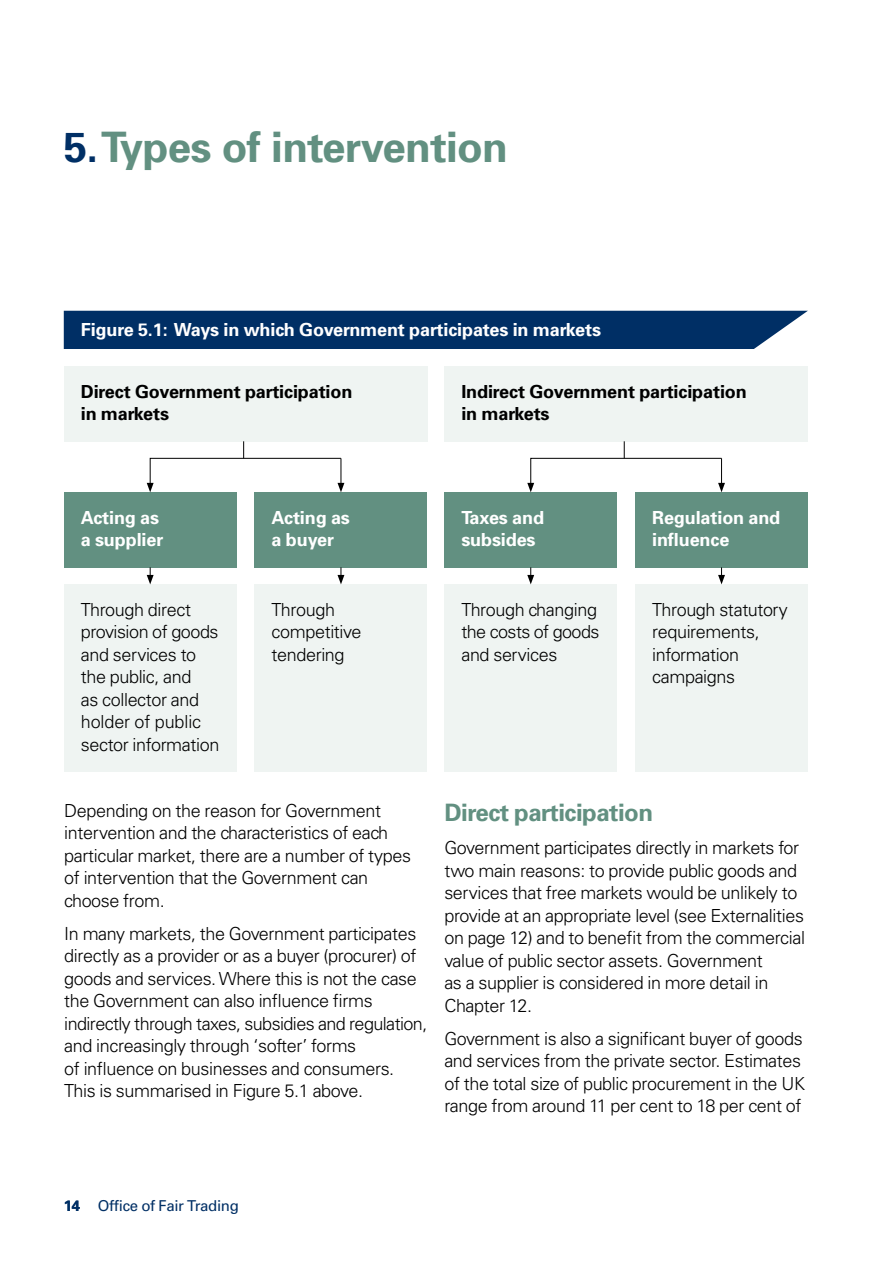
<style>
.page{position:relative;width:893px;height:1263px;background:#fff}
.page>*{position:absolute;margin:0;border:0;box-sizing:border-box;transform-origin:0 0}
.t1{font:700 42px "Univers";letter-spacing:-.015em;color:#629081}
.t2{font:700 24px "Univers";letter-spacing:-.02em;color:#629081}
.t3{font:300 18px/22.5px "Univers";letter-spacing:-.02em;color:#000}
.t4{font:700 18px/22.5px "Univers";letter-spacing:-.005em;color:#fff}
.t5{font:700 18px/22.5px "Univers";letter-spacing:-.005em;color:#000}
.t6{font:15px "Univers";letter-spacing:-.02em;color:#002f65}
.s1{color:#002f65}
.s2{font-weight:700}
</style>
<div class="page">
<div style="left:64px;top:311px;width:744px;height:38px;background:#002f65"></div>
<div style="left:64px;top:366px;width:363px;height:75px;background:#eff4f2"></div>
<div style="left:255px;top:492px;width:172px;height:75px;background:#629081"></div>
<div style="left:635px;top:492px;width:173px;height:75px;background:#629081"></div>
<div style="left:64px;top:492px;width:173px;height:75px;background:#629081"></div>
<div style="left:444px;top:492px;width:173px;height:75px;background:#629081"></div>
<div style="left:444px;top:366px;width:364px;height:75px;background:#eff4f2"></div>
<svg style="left:147px;top:441px;width:197px;height:51px"></svg>
<div style="left:64px;top:584px;width:173px;height:188px;background:#eff4f2"></div>
<div style="left:255px;top:584px;width:172px;height:188px;background:#eff4f2"></div>
<div style="left:444px;top:584px;width:173px;height:188px;background:#eff4f2"></div>
<div style="left:635px;top:584px;width:173px;height:188px;background:#eff4f2"></div>
<svg style="left:718px;top:567px;width:7px;height:17px"></svg>
<svg style="left:527px;top:567px;width:7px;height:17px"></svg>
<svg style="left:337px;top:567px;width:7px;height:17px"></svg>
<svg style="left:147px;top:567px;width:7px;height:17px"></svg>
<svg style="left:527px;top:441px;width:198px;height:51px"></svg>
<h1 class="t1" style="left:64px;top:122px;width:445px"><span class="s1">5.</span> Types of intervention</h1>
<p class="t4" style="left:81px;top:318px;width:522px">Figure 5.1: Ways in which Government participates in markets</p>
<p class="t5" style="left:81px;top:380px;width:273px">Direct Government participation in markets</p>
<p class="t5" style="left:461px;top:380px;width:287px">Indirect Government participation in markets</p>
<p class="t4" style="left:272px;top:506px;width:80px">Acting as a buyer</p>
<p class="t4" style="left:652px;top:506px;width:130px">Regulation and influence</p>
<p class="t4" style="left:81px;top:506px;width:84px">Acting as a supplier</p>
<p class="t4" style="left:461px;top:506px;width:84px">Taxes and subsides</p>
<p class="t3" style="left:81px;top:598px;width:140px">Through direct provision of goods and services to the public, and<br>as collector and holder of public sector information</p>
<p class="t3" style="left:272px;top:598px;width:91px">Through competitive tendering</p>
<p class="t3" style="left:461px;top:598px;width:140px">Through changing the costs of goods and services</p>
<p class="t3" style="left:652px;top:598px;width:137px">Through statutory requirements, information campaigns</p>
<p class="t3" style="left:64px;top:798px;width:348px">Depending on the reason for Government intervention and the characteristics of each particular market, there are a number of types of intervention that the Government can choose from.</p>
<p class="t3" style="left:64px;top:921px;width:365px">In many markets, the Government participates directly as a provider or as a buyer (procurer) of goods and services. Where this is not the case the Government can also influence firms indirectly through taxes, subsidies and regulation, and increasingly through ‘softer’ forms<br>of influence on businesses and consumers.<br>This is summarised in Figure 5.1 above.</p>
<h2 class="t2" style="left:444px;top:798px;width:210px">Direct participation</h2>
<p class="t3" style="left:444px;top:836px;width:362px">Government participates directly in markets for two main reasons: to provide public goods and services that free markets would be unlikely to provide at an appropriate level (see Externalities on page 12) and to benefit from the commercial value of public sector assets. Government<br>as a supplier is considered in more detail in Chapter 12.</p>
<p class="t3" style="left:444px;top:1026px;width:362px">Government is also a significant buyer of goods and services from the private sector. Estimates of the total size of public procurement in the UK range from around 11 per cent to 18 per cent of</p>
<p class="t6" style="left:64px;top:1197px;width:177px"><span class="s2">14</span> Office of Fair Trading</p>
</div>
